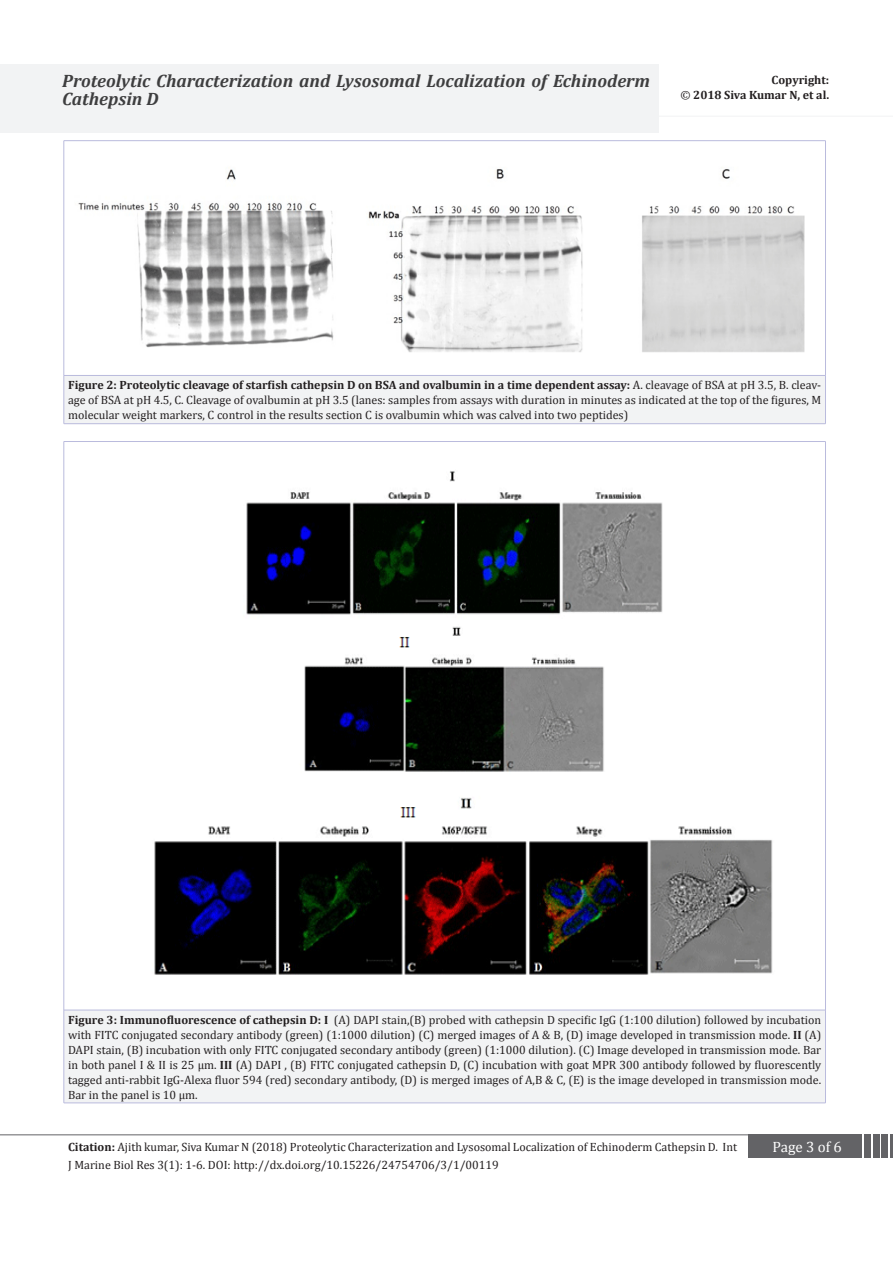
<style>
.page{position:relative;width:893px;height:1263px;background:#fff}
.page>*{position:absolute;margin:0;border:0;box-sizing:border-box;transform-origin:0 0}
.t1{font:italic 700 18px/18px "Cambria";color:#3e3e3f}
.t2{font:15px "Cambria";color:#fff}
.t3{font:12px/15px "Cambria";color:#231f20;text-align:justify}
.t4{font:700 12px/15px "Cambria";color:#231f20;text-align:right}
.s1{font-weight:400}
.s2{font-weight:700}
</style>
<div class="page">
<hr style="left:0;top:1134px;width:749px;height:1px;background:#636366">
<div style="left:748px;top:1134px;width:114px;height:24px;background:#636366"></div>
<div style="left:864px;top:1134px;width:7px;height:24px;background:#636366"></div>
<div style="left:873px;top:1134px;width:6px;height:24px;background:#636366"></div>
<div style="left:881px;top:1134px;width:7px;height:24px;background:#636366"></div>
<hr style="left:890px;top:1134px;width:3px;height:24px;background:#636366">
<div style="left:0;top:64px;width:659px;height:68px;background:#f2f3f4"></div>
<hr style="left:657px;top:116px;width:236px;height:1px;background:#f2f3f4">
<div style="left:64px;top:375px;width:761px;height:49px;background:#f2f3f4"></div>
<hr style="left:64px;top:140px;width:761px;height:1px;background:#babbdd">
<hr style="left:64px;top:141px;width:1px;height:234px;background:#babbdd">
<hr style="left:825px;top:141px;width:1px;height:234px;background:#babbdd">
<hr style="left:64px;top:375px;width:761px;height:1px;background:#babbdd">
<hr style="left:64px;top:375px;width:1px;height:49px;background:#babbdd">
<hr style="left:825px;top:375px;width:1px;height:49px;background:#babbdd">
<hr style="left:64px;top:423px;width:761px;height:1px;background:#babbdd">
<img style="left:78px;top:169px;width:727px;height:183px">
<div style="left:64px;top:1010px;width:761px;height:93px;background:#f2f3f4"></div>
<hr style="left:64px;top:441px;width:761px;height:1px;background:#babbdd">
<hr style="left:64px;top:441px;width:1px;height:569px;background:#babbdd">
<hr style="left:825px;top:441px;width:1px;height:569px;background:#babbdd">
<hr style="left:64px;top:1010px;width:761px;height:1px;background:#babbdd">
<hr style="left:64px;top:1010px;width:1px;height:93px;background:#babbdd">
<hr style="left:825px;top:1010px;width:1px;height:93px;background:#babbdd">
<hr style="left:64px;top:1103px;width:761px;height:1px;background:#babbdd">
<img style="left:154px;top:471px;width:619px;height:504px">
<h1 class="t1" style="left:62px;top:71px;width:589px">Proteolytic Characterization and Lysosomal Localization of Echinoderm<br>Cathepsin D</h1>
<p class="t4" style="left:680px;top:72px;width:150px">Copyright:<br><span class="s1">©</span> 2018 Siva Kumar N, et al.</p>
<p class="t3" style="left:68px;top:378px;width:755px"><span class="s2">Figure 2: Proteolytic cleavage of starfish cathepsin D on BSA and ovalbumin in a time dependent assay:</span> A. cleavage of BSA at pH 3.5, B. cleav&shy;age of BSA at pH 4.5, C. Cleavage of ovalbumin at pH 3.5 (lanes: samples from assays with duration in minutes as indicated at the top of the figures, M molecular weight markers, C control in the results section C is ovalbumin which was calved into two peptides)</p>
<p class="t3" style="left:68px;top:1012px;width:755px"><span class="s2">Figure 3: Immunofluorescence of cathepsin D: I</span> (A) DAPI stain,(B) probed with cathepsin D specific IgG (1:100 dilution) followed by incubation with FITC conjugated secondary antibody (green) (1:1000 dilution) (C) merged images of A &amp; B, (D) image developed in transmission mode. <span class="s2">II</span> (A)<br>DAPI stain, (B) incubation with only FITC conjugated secondary antibody (green) (1:1000 dilution). (C) Image developed in transmission mode. Bar in both panel I &amp; II is 25 μm. <span class="s2">III</span> (A) DAPI , (B) FITC conjugated cathepsin D, (C) incubation with goat MPR 300 antibody followed by fluorescently tagged anti-rabbit IgG-Alexa fluor 594 (red) secondary antibody, (D) is merged images of A,B &amp; C, (E) is the image developed in transmission mode.<br>Bar in the panel is 10 µm.</p>
<p class="t3" style="left:68px;top:1139px;width:671px"><span class="s2">Citation:</span> Ajith kumar, Siva Kumar N (2018) Proteolytic Characterization and Lysosomal Localization of Echinoderm Cathepsin D. Int</p>
<p class="t2" style="left:772px;top:1138px;width:71px">Page 3 of 6</p>
<p class="t3" style="left:68px;top:1157px;width:432px">J Marine Biol Res 3(1): 1-6. DOI: http://dx.doi.org/10.15226/24754706/3/1/00119</p>
</div>
